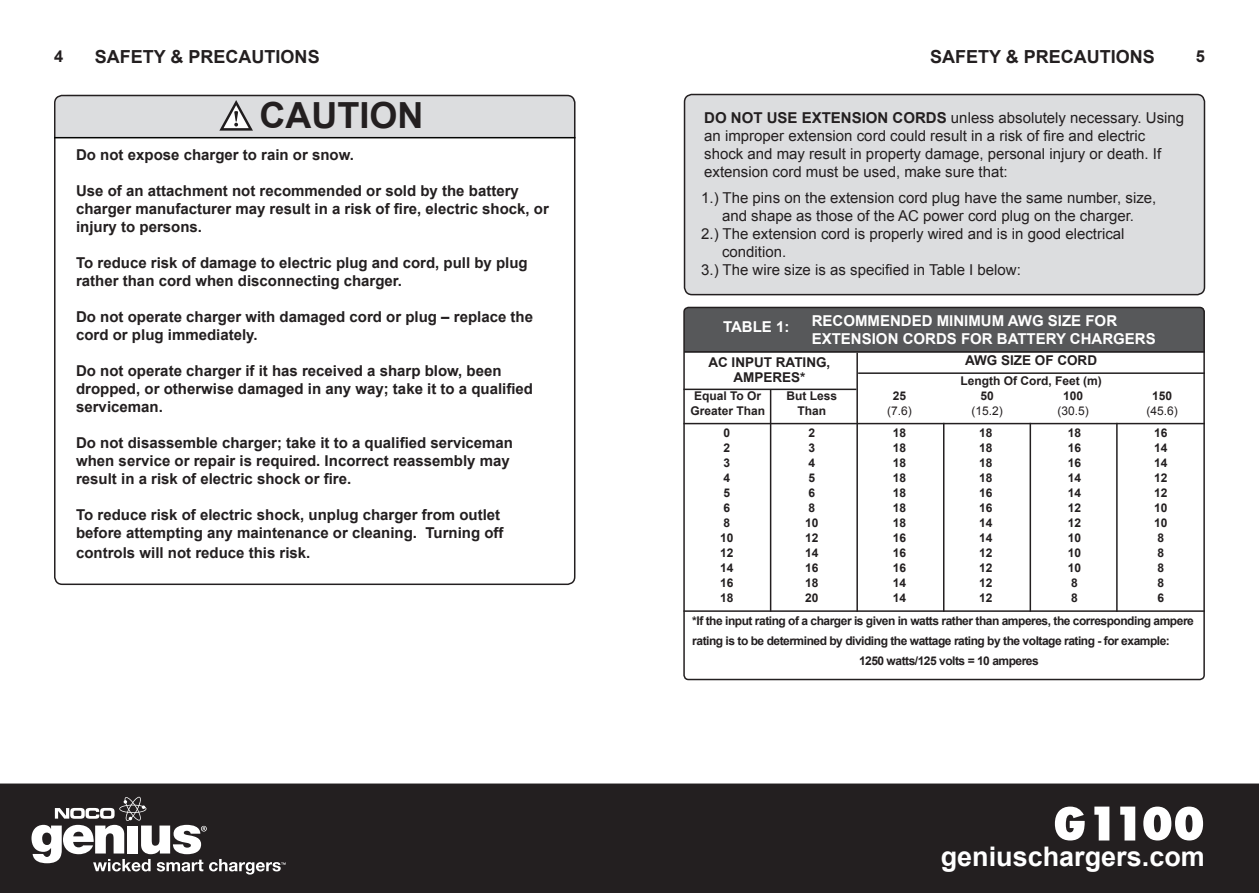
<style>
.page{position:relative;width:1259px;height:893px;background:#fff}
.page>*{position:absolute;margin:0;border:0;box-sizing:border-box;transform-origin:0 0}
.t1{font:700 36px "Arial";color:#231f20}
.t2{font:700 27px "Arial";color:#fff}
.t3{font:700 18px "Arial";color:#231f20}
.t4{font:700 16.5px "Arial";color:#231f20}
.t5{font:700 15px/18px "Arial";color:#231f20}
.t6{font:15px/18px "Arial";color:#231f20}
.t7{font:700 15px/18px "Arial";color:#fff}
.t8{font:700 13.5px/15px "Arial";color:#231f20;text-align:center}
.t9{font:700 12px/15px "Arial";letter-spacing:-.04em;color:#231f20}
.t10{font:700 12px/15px "Arial";color:#231f20}
.t11{font:12px "Arial";color:#231f20}
.s1{font-weight:700}
</style>
<div class="page">
<div style="left:0;top:783px;width:1259px;height:110px;background:#231f20"></div>
<svg style="left:1055px;top:807px;width:148px;height:33px"></svg>
<svg style="left:32px;top:797px;width:254px;height:78px"></svg>
<div style="left:684px;top:95px;width:520px;height:200px;background:#dcdddf;border-radius:8px"></div>
<div style="left:684px;top:94px;width:521px;height:201px;border:2px solid #231f20;border-radius:8px"></div>
<div style="left:686px;top:310px;width:516px;height:41px;background:#57585a"></div>
<div style="left:683px;top:307px;width:522px;height:373px;border:2px solid #231f20;border-radius:4px"></div>
<hr style="left:684px;top:351px;width:520px;height:2px;background:#231f20">
<hr style="left:683px;top:423px;width:521px;height:1px;background:#231f20">
<hr style="left:683px;top:610px;width:521px;height:2px;background:#231f20">
<hr style="left:683px;top:389px;width:173px;height:1px;background:#231f20">
<hr style="left:858px;top:372px;width:346px;height:2px;background:#231f20">
<hr style="left:856px;top:353px;width:2px;height:259px;background:#231f20">
<hr style="left:1029px;top:423px;width:2px;height:189px;background:#231f20">
<hr style="left:1116px;top:423px;width:1px;height:189px;background:#231f20">
<hr style="left:770px;top:389px;width:1px;height:223px;background:#231f20">
<hr style="left:943px;top:423px;width:1px;height:189px;background:#231f20">
<hr style="left:54px;top:137px;width:521px;height:1px;background:#040503">
<svg style="left:55px;top:95px;width:520px;height:42px;background:#d3d3d5"></svg>
<p class="t3" style="left:95px;top:44px;width:226px">SAFETY &amp; PRECAUTIONS</p>
<p class="t3" style="left:930px;top:44px;width:226px">SAFETY &amp; PRECAUTIONS</p>
<p class="t4" style="left:54px;top:45px;width:11px">4</p>
<p class="t4" style="left:1195px;top:45px;width:11px">5</p>
<h1 class="t1" style="left:260px;top:92px;width:165px">CAUTION</h1>
<p class="t5" style="left:76px;top:146px;width:279px">Do not expose charger to rain or snow.</p>
<p class="t5" style="left:76px;top:182px;width:474px">Use of an attachment not recommended or sold by the battery charger manufacturer may result in a risk of fire, electric shock, or injury to persons.</p>
<p class="t5" style="left:76px;top:254px;width:453px">To reduce risk of damage to electric plug and cord, pull by plug rather than cord when disconnecting charger.</p>
<p class="t5" style="left:76px;top:308px;width:458px">Do not operate charger with damaged cord or plug – replace the cord or plug immediately.</p>
<p class="t5" style="left:76px;top:362px;width:458px">Do not operate charger if it has received a sharp blow, been dropped, or otherwise damaged in any way; take it to a qualified serviceman.</p>
<p class="t5" style="left:76px;top:434px;width:438px">Do not disassemble charger; take it to a qualified serviceman when service or repair is required. Incorrect reassembly may result in a risk of electric shock or fire.</p>
<p class="t5" style="left:76px;top:506px;width:429px">To reduce risk of electric shock, unplug charger from outlet before attempting any maintenance or cleaning. Turning off</p>
<p class="t5" style="left:76px;top:544px;width:236px">controls will not reduce this risk.</p>
<p class="t6" style="left:704px;top:109px;width:481px"><span class="s1">DO NOT USE EXTENSION CORDS</span> unless absolutely necessary. Using an improper extension cord could result in a risk of fire and electric shock and may result in property damage, personal injury or death. If extension cord must be used, make sure that:</p>
<p class="t6" style="left:701px;top:189px;width:456px">1.) The pins on the extension cord plug have the same number, size,</p>
<p class="t6" style="left:722px;top:207px;width:413px">and shape as those of the AC power cord plug on the charger.</p>
<p class="t6" style="left:701px;top:225px;width:425px">2.) The extension cord is properly wired and is in good electrical</p>
<p class="t6" style="left:722px;top:243px;width:66px">condition.</p>
<p class="t6" style="left:701px;top:261px;width:321px">3.) The wire size is as specified in Table I below:</p>
<p class="t7" style="left:812px;top:312px;width:345px">RECOMMENDED MINIMUM AWG SIZE FOR<br>EXTENSION CORDS FOR BATTERY CHARGERS</p>
<p class="t7" style="left:723px;top:318px;width:68px">TABLE 1:</p>
<p class="t8" style="left:708px;top:355px;width:123px">AC INPUT RATING,<br>AMPERES*</p>
<p class="t10" style="left:690px;top:389px;width:76px;text-align:center">Equal To Or<br>Greater Than</p>
<p class="t10" style="left:786px;top:389px;width:52px;text-align:center">But Less<br>Than</p>
<p class="t9" style="left:892px;top:389px;width:15px">25</p>
<p class="t8" style="left:965px;top:354px;width:134px">AWG SIZE OF CORD</p>
<p class="t10" style="left:960px;top:374px;width:143px">Length Of Cord, Feet (m)</p>
<p class="t9" style="left:980px;top:389px;width:15px">50</p>
<p class="t11" style="left:971px;top:403px;width:33px">(15.2)</p>
<p class="t9" style="left:1063px;top:389px;width:22px">100</p>
<p class="t11" style="left:1057px;top:403px;width:33px">(30.5)</p>
<p class="t9" style="left:1152px;top:389px;width:22px">150</p>
<p class="t11" style="left:1146px;top:403px;width:33px">(45.6)</p>
<p class="t11" style="left:887px;top:403px;width:26px">(7.6)</p>
<p class="t9" style="left:720px;top:426px;width:15px">0<br>2<br>3<br>4<br>5<br>6<br>8<br>10<br>12<br>14<br>16<br>18</p>
<p class="t9" style="left:892px;top:426px;width:15px;text-align:justify">18<br>18<br>18<br>18<br>18<br>18<br>18<br>16<br>16<br>16<br>14<br>14</p>
<p class="t10" style="left:1067px;top:426px;width:15px">18<br>16<br>16<br>14<br>14<br>12<br>12<br>10<br>10<br>10<br>8<br>8</p>
<p class="t10" style="left:805px;top:426px;width:15px">2<br>3<br>4<br>5<br>6<br>8<br>10<br>12<br>14<br>16<br>18<br>20</p>
<p class="t9" style="left:979px;top:426px;width:15px;text-align:justify">18<br>18<br>18<br>18<br>16<br>16<br>14<br>14<br>12<br>12<br>12<br>12</p>
<p class="t10" style="left:1154px;top:426px;width:15px">16<br>14<br>14<br>12<br>12<br>10<br>10<br>8<br>8<br>8<br>8<br>6</p>
<p class="t9" style="left:692px;top:611px;width:503px;line-height:19.5px">*If the input rating of a charger is given in watts rather than amperes, the corresponding ampere rating is to be determined by dividing the wattage rating by the voltage rating - for example:</p>
<p class="t9" style="left:859px;top:654px;width:181px">1250 watts/125 volts = 10 amperes</p>
<h2 class="t2" style="left:940px;top:838px;width:266px">geniuschargers.com</h2>
</div>
